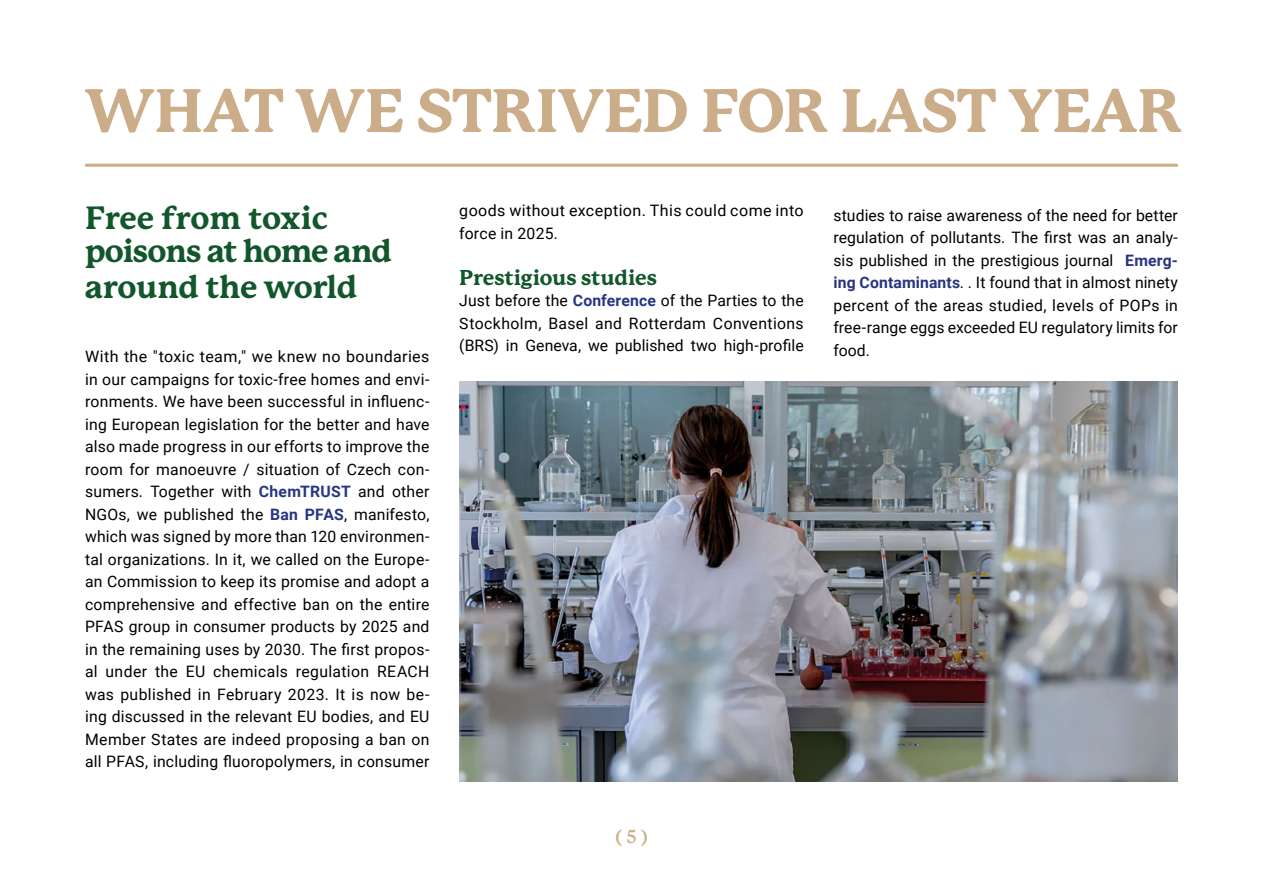
<style>
.page{position:relative;width:1263px;height:893px;background:#fff}
.page>*{position:absolute;margin:0;border:0;box-sizing:border-box;transform-origin:0 0}
.t1{font:800 60px "P22 Mackinac Pro";letter-spacing:-.005em;color:#ccad89}
.t2{font:800 31.5px/33px "P22 Mackinac Pro";letter-spacing:-.02em;color:#12572b}
.t3{font:800 21px "P22 Mackinac Pro";color:#12572b}
.t4{font:700 18px "P22 Mackinac Pro";color:#ccad89}
.t5{font:15.75px/22.5px "Roboto";letter-spacing:.015em;color:#000;text-align:justify}
.s1{font-weight:700;color:#283583}
</style>
<div class="page">
<hr style="left:85px;top:164px;width:1093px;height:3px;background:#ccad89">
<img style="left:459px;top:382px;width:719px;height:399px">
<h1 class="t1" style="left:85px;top:77px;width:1098px">WHAT WE STRIVED FOR LAST YEAR</h1>
<h2 class="t2" style="left:85px;top:202px;width:309px">Free from toxic poisons at home and</h2>
<h2 class="t2" style="left:85px;top:271px;width:274px">around the world</h2>
<p class="t5" style="left:85px;top:345px;width:346px">With the "toxic team," we knew no boundaries in our campaigns for toxic-free homes and envi&shy;ronments. We have been successful in influenc&shy;ing European legislation for the better and have also made progress in our efforts to improve the room for manoeuvre / situation of Czech con&shy;sumers. Together with <span class="s1">ChemTRUST</span> and other NGOs, we published the <span class="s1">Ban PFAS</span>, manifesto, which was signed by more than 120 environmen&shy;tal organizations. In it, we called on the Europe&shy;an Commission to keep its promise and adopt a comprehensive and effective ban on the entire PFAS group in consumer products by 2025 and in the remaining uses by 2030. The first propos&shy;al under the EU chemicals regulation REACH was published in February 2023. It is now be&shy;ing discussed in the relevant EU bodies, and EU Member States are indeed proposing a ban on all PFAS, including fluoropolymers, in consumer</p>
<p class="t5" style="left:459px;top:199px;width:346px">goods without exception. This could come into force in 2025.</p>
<h3 class="t3" style="left:459px;top:266px;width:199px">Prestigious studies</h3>
<p class="t5" style="left:459px;top:289px;width:346px">Just before the <span class="s1">Conference</span> of the Parties to the Stockholm, Basel and Rotterdam Conventions (BRS) in Geneva, we published two high-profile</p>
<p class="t4" style="left:615px;top:826px;width:34px">( 5 )</p>
<p class="t5" style="left:833px;top:203px;width:346px">studies to raise awareness of the need for better regulation of pollutants. The first was an analy&shy;sis published in the prestigious journal <span class="s1">Emerg&shy;ing Contaminants</span>. . It found that in almost ninety percent of the areas studied, levels of POPs in free-range eggs exceeded EU regulatory limits for food.</p>
</div>
